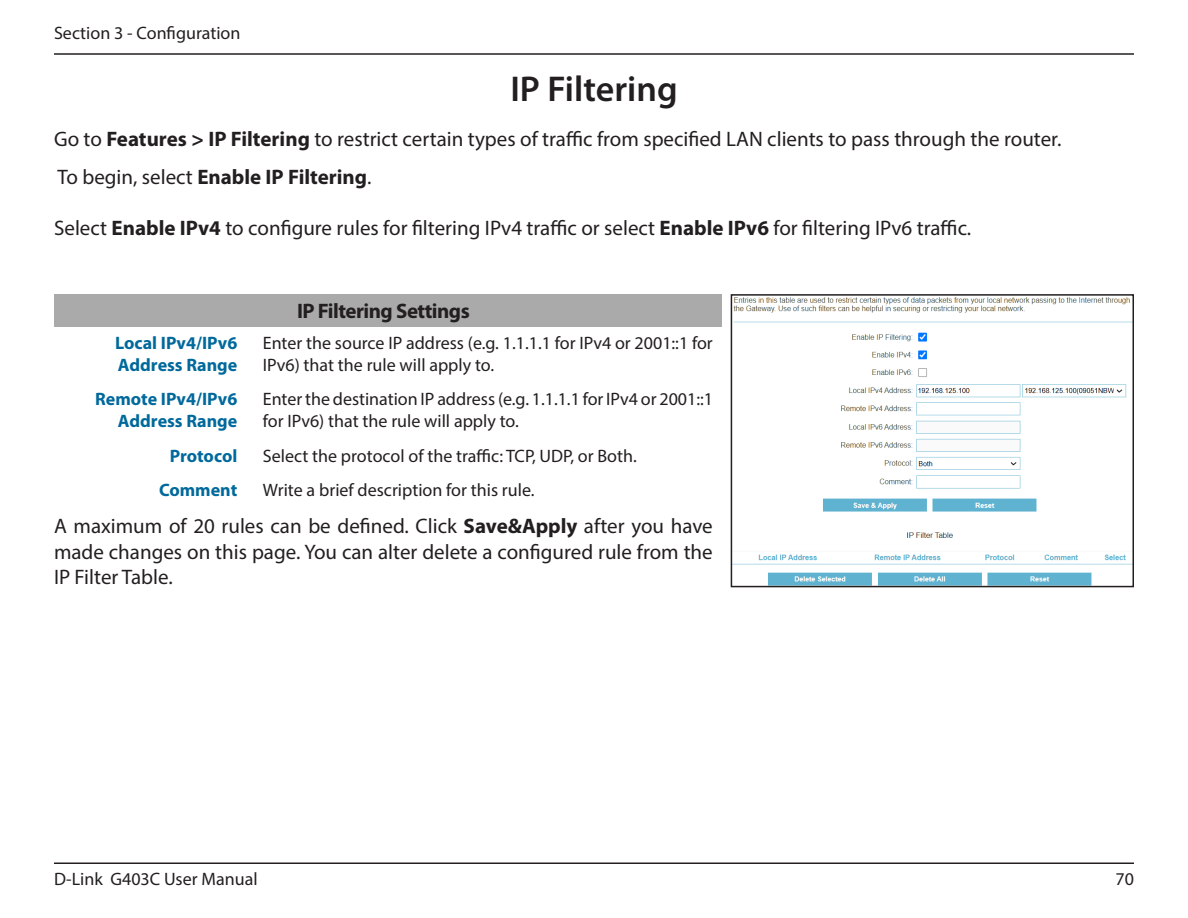
<style>
.page{position:relative;width:1188px;height:918px;background:#fff}
.page>*{position:absolute;margin:0;border:0;box-sizing:border-box;transform-origin:0 0}
.Heading_3{font:600 36px "Myriad Pro";color:#231f20}
.Body_12{font:21px/25.2px "Myriad Pro";color:#231f20;text-align:justify}
.UI_Titles{font:700 21px "Myriad Pro";color:#231f20}
.UI_Titles-2{font:700 21px "Myriad Pro";letter-spacing:-.02em;color:#231f20}
.Body_12-2{font:18px/21.6px "Myriad Pro";color:#231f20}
.Blue_Body_Titles{font:700 18px/21.6px "Myriad Pro";color:#00699b}
.s1{font-weight:700}
.s2{font-weight:400}
</style>
<div class="page">
<hr style="left:54px;top:53px;width:1080px;height:2px;background:#231f20">
<hr style="left:54px;top:862px;width:1080px;height:2px;background:#231f20">
<div style="left:54px;top:294px;width:667px;height:33px;background:#aaa"></div>
<img style="left:734px;top:297px;width:397px;height:287px">
<div style="left:731px;top:294px;width:403px;height:293px;border:2px solid #231f20"></div>
<p class="Body_12-2" style="left:54px;top:22px;width:188px">Section 3 - Configuration</p>
<p class="Heading_3" style="left:510px;top:66px;width:169px">IP Filtering</p>
<p class="Body_12" style="left:54px;top:126px;width:1009px">Go to <span class="s1">Features &gt; IP Filtering</span> to restrict certain types of traffic from specified LAN clients to pass through the router.</p>
<p class="UI_Titles" style="left:58px;top:163px;width:316px"><span class="s2">To begin, select</span> Enable IP Filtering<span class="s2">.</span></p>
<p class="Body_12" style="left:54px;top:215px;width:919px">Select <span class="s1">Enable IPv4</span> to configure rules for filtering IPv4 traffic or select <span class="s1">Enable IPv6</span> for filtering IPv6 traffic.</p>
<p class="UI_Titles-2" style="left:297px;top:298px;width:174px">IP Filtering Settings</p>
<p class="Blue_Body_Titles" style="left:115px;top:331px;width:124px">Local IPv4/IPv6<br>Address Range</p>
<p class="Body_12-2" style="left:263px;top:332px;width:451px">Enter the source IP address (e.g. 1.1.1.1 for IPv4 or 2001::1 for<br>IPv6) that the rule will apply to.</p>
<p class="Blue_Body_Titles" style="left:95px;top:388px;width:144px;text-align:right">Remote IPv4/IPv6<br>Address Range</p>
<p class="Body_12-2" style="left:263px;top:388px;width:452px">Enter the destination IP address (e.g. 1.1.1.1 for IPv4 or 2001::1 for IPv6) that the rule will apply to.</p>
<p class="Blue_Body_Titles" style="left:170px;top:444px;width:69px">Protocol</p>
<p class="Body_12-2" style="left:263px;top:445px;width:375px">Select the protocol of the traffic: TCP, UDP, or Both.</p>
<p class="Blue_Body_Titles" style="left:159px;top:479px;width:80px">Comment</p>
<p class="Body_12-2" style="left:263px;top:479px;width:273px">Write a brief description for this rule.</p>
<p class="Body_12" style="left:54px;top:513px;width:660px">A maximum of 20 rules can be defined. Click <span class="s1">Save&amp;Apply</span> after you have made changes on this page. You can alter delete a configured rule from the IP Filter Table.</p>
<p class="Body_12-2" style="left:54px;top:868px;width:205px">D-Link G403C User Manual</p>
<p class="Body_12-2" style="left:1116px;top:868px;width:20px">70</p>
</div>
